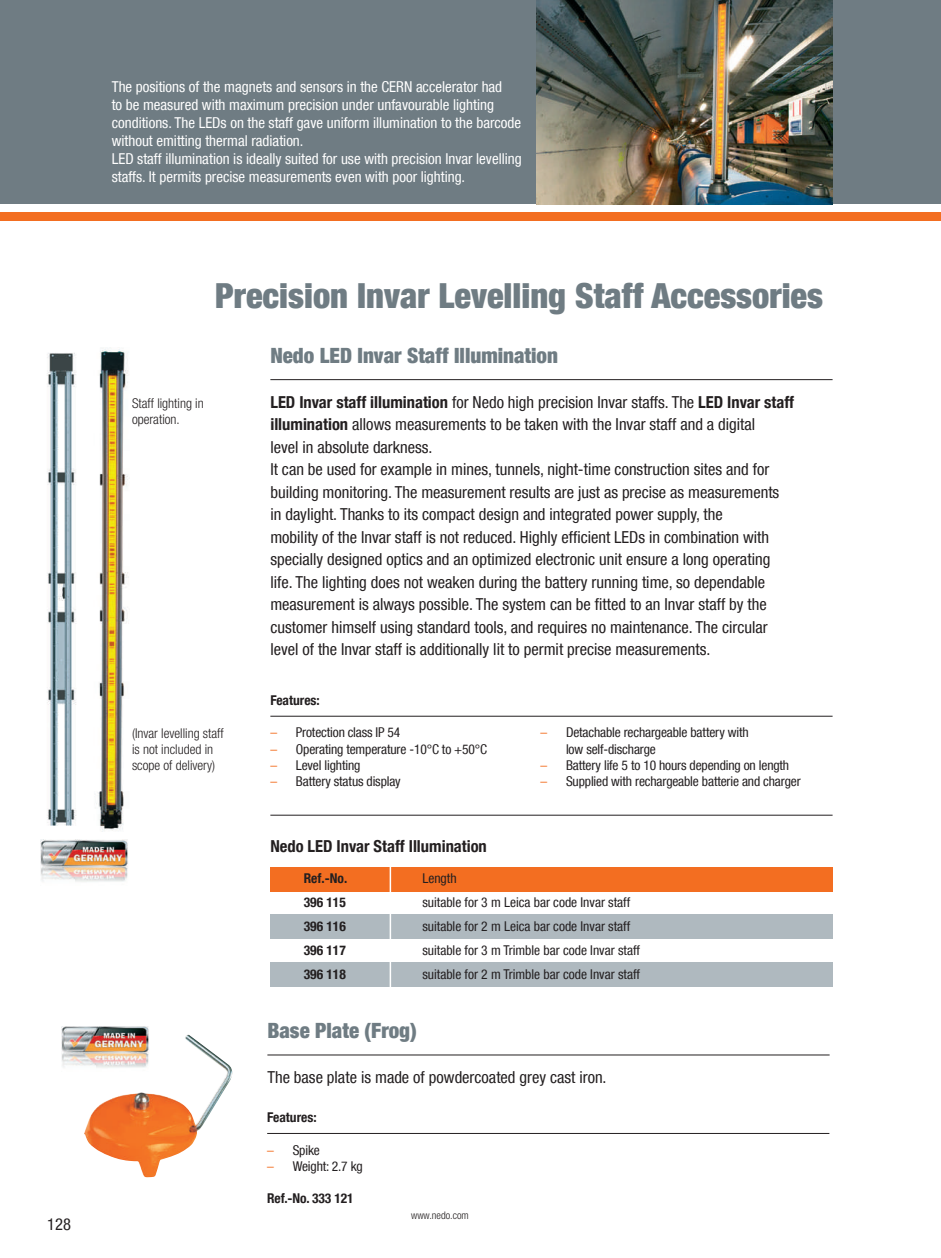
<style>
.page{position:relative;width:941px;height:1258px;background:#fff}
.page>*{position:absolute;margin:0;border:0;box-sizing:border-box;transform-origin:0 0}
.t1{font:900 condensed 34.5px "Helvetica Neue LT Com";color:#6f7c83}
.t2{font:900 condensed 21px "Helvetica Neue LT Com";color:#6f7c83}
.t3{font:condensed 16.5px/22.5px "Helvetica Neue LT Com";color:#231f20}
.t4{font:700 condensed 16.5px "Helvetica Neue LT Com";color:#231f20}
.t5{font:condensed 15px/18px "Helvetica Neue LT Com";color:#fff}
.t6{font:condensed 13.5px/16.2px "Helvetica Neue LT Com";letter-spacing:-.01em;color:#231f20}
.t7{font:300 condensed 13.5px/16.2px "Helvetica Neue LT Com";color:#231f20}
.t8{font:700 condensed 13.5px "Helvetica Neue LT Com";color:#231f20}
.t9{font:300 condensed 10.5px "Helvetica Neue LT Com";color:#231f20}
.s1{font-weight:700}
.s2{color:#f36e21}
</style>
<div class="page">
<div style="left:270px;top:962px;width:562px;height:25px;background:#afb9bf"></div>
<div style="left:0;top:0;width:941px;height:204px;background:#6f7c83"></div>
<div style="left:0;top:213px;width:941px;height:8px;background:#f36e21"></div>
<img style="left:537px;top:0;width:295px;height:204px">
<img style="left:62px;top:1026px;width:87px;height:41px">
<hr style="left:270px;top:715px;width:562px;height:1px;background:#231f20">
<hr style="left:270px;top:814px;width:562px;height:1px;background:#231f20">
<img style="left:47px;top:353px;width:29px;height:473px">
<img style="left:96px;top:349px;width:33px;height:483px">
<div style="left:270px;top:913px;width:562px;height:25px;background:#afb9bf"></div>
<div style="left:270px;top:867px;width:562px;height:25px;background:#f36e21"></div>
<hr style="left:389px;top:863px;width:2px;height:132px;background:#fff">
<hr style="left:270px;top:379px;width:562px;height:1px;background:#231f20">
<hr style="left:267px;top:1054px;width:562px;height:1px;background:#231f20">
<hr style="left:267px;top:1132px;width:562px;height:1px;background:#231f20">
<img style="left:84px;top:1034px;width:149px;height:143px">
<img style="left:41px;top:839px;width:87px;height:43px">
<p class="t3" style="left:47px;top:1212px;width:25px">128</p>
<p class="t5" style="left:112px;top:77px;width:411px">The positions of the magnets and sensors in the CERN accelerator had<br>to be measured with maximum precision under unfavourable lighting conditions. The LEDs on the staff gave uniform illumination to the barcode without emitting thermal radiation.<br>LED staff illumination is ideally suited for use with precision Invar levelling staffs. It permits precise measurements even with poor lighting.</p>
<p class="t7" style="left:132px;top:395px;width:73px">Staff lighting in operation.</p>
<h1 class="t1" style="left:215px;top:275px;width:609px">Precision Invar Levelling Staff Accessories</h1>
<p class="t2" style="left:270px;top:342px;width:289px">Nedo LED Invar Staff Illumination</p>
<p class="t3" style="left:270px;top:390px;width:525px"><span class="s1">LED Invar staff illumination</span> for Nedo high precision Invar staffs. The <span class="s1">LED Invar staff illumination</span> allows measurements to be taken with the Invar staff and a digital<br>level in absolute darkness.<br>It can be used for example in mines, tunnels, night-time construction sites and for building monitoring. The measurement results are just as precise as measurements in daylight. Thanks to its compact design and integrated power supply, the<br>mobility of the Invar staff is not reduced. Highly efficient LEDs in combination with specially designed optics and an optimized electronic unit ensure a long operating life. The lighting does not weaken during the battery running time, so dependable measurement is always possible. The system can be fitted to an Invar staff by the customer himself using standard tools, and requires no maintenance. The circular level of the Invar staff is additionally lit to permit precise measurements.</p>
<p class="t7" style="left:132px;top:725px;width:93px">(Invar levelling staff is not included in scope of delivery)</p>
<p class="t8" style="left:270px;top:692px;width:51px">Features:</p>
<p class="t6" style="left:270px;top:724px;width:132px"><span class="s2">–</span> Protection class IP 54</p>
<p class="t6" style="left:270px;top:740px;width:218px"><span class="s2">–</span> Operating temperature -10°C to +50°C</p>
<p class="t6" style="left:270px;top:756px;width:91px"><span class="s2">–</span> Level lighting</p>
<p class="t6" style="left:270px;top:773px;width:132px"><span class="s2">–</span> Battery status display</p>
<p class="t4" style="left:270px;top:836px;width:218px">Nedo LED Invar Staff Illumination</p>
<p class="t6" style="left:566px;top:724px;width:184px;text-indent:-26px"><span class="s2">–</span> Detachable rechargeable battery with low self-discharge</p>
<p class="t6" style="left:540px;top:756px;width:250px"><span class="s2">–</span> Battery life 5 to 10 hours depending on length</p>
<p class="t6" style="left:540px;top:773px;width:262px"><span class="s2">–</span> Supplied with rechargeable batterie and charger</p>
<p class="t8" style="left:304px;top:870px;width:45px">Ref.-No.</p>
<p class="t6" style="left:422px;top:869px;width:36px">Length</p>
<p class="t8" style="left:304px;top:894px;width:44px">396 115</p>
<p class="t6" style="left:422px;top:893px;width:209px">suitable for 3 m Leica bar code Invar staff</p>
<p class="t8" style="left:304px;top:918px;width:44px">396 116</p>
<p class="t6" style="left:422px;top:917px;width:209px">suitable for 2 m Leica bar code Invar staff</p>
<p class="t8" style="left:304px;top:942px;width:44px">396 117</p>
<p class="t6" style="left:422px;top:941px;width:219px">suitable for 3 m Trimble bar code Invar staff</p>
<p class="t8" style="left:304px;top:966px;width:44px">396 118</p>
<p class="t6" style="left:422px;top:965px;width:219px">suitable for 2 m Trimble bar code Invar staff</p>
<p class="t2" style="left:267px;top:1017px;width:151px">Base Plate (Frog)</p>
<p class="t3" style="left:267px;top:1065px;width:341px">The base plate is made of powdercoated grey cast iron.</p>
<p class="t8" style="left:267px;top:1109px;width:51px">Features:</p>
<p class="t6" style="left:267px;top:1141px;width:54px"><span class="s2">–</span> Spike</p>
<p class="t6" style="left:267px;top:1157px;width:97px"><span class="s2">–</span> Weight: 2.7 kg</p>
<p class="t8" style="left:267px;top:1190px;width:88px">Ref.-No. 333 121</p>
<p class="t9" style="left:411px;top:1208px;width:59px">www.nedo.com</p>
</div>
